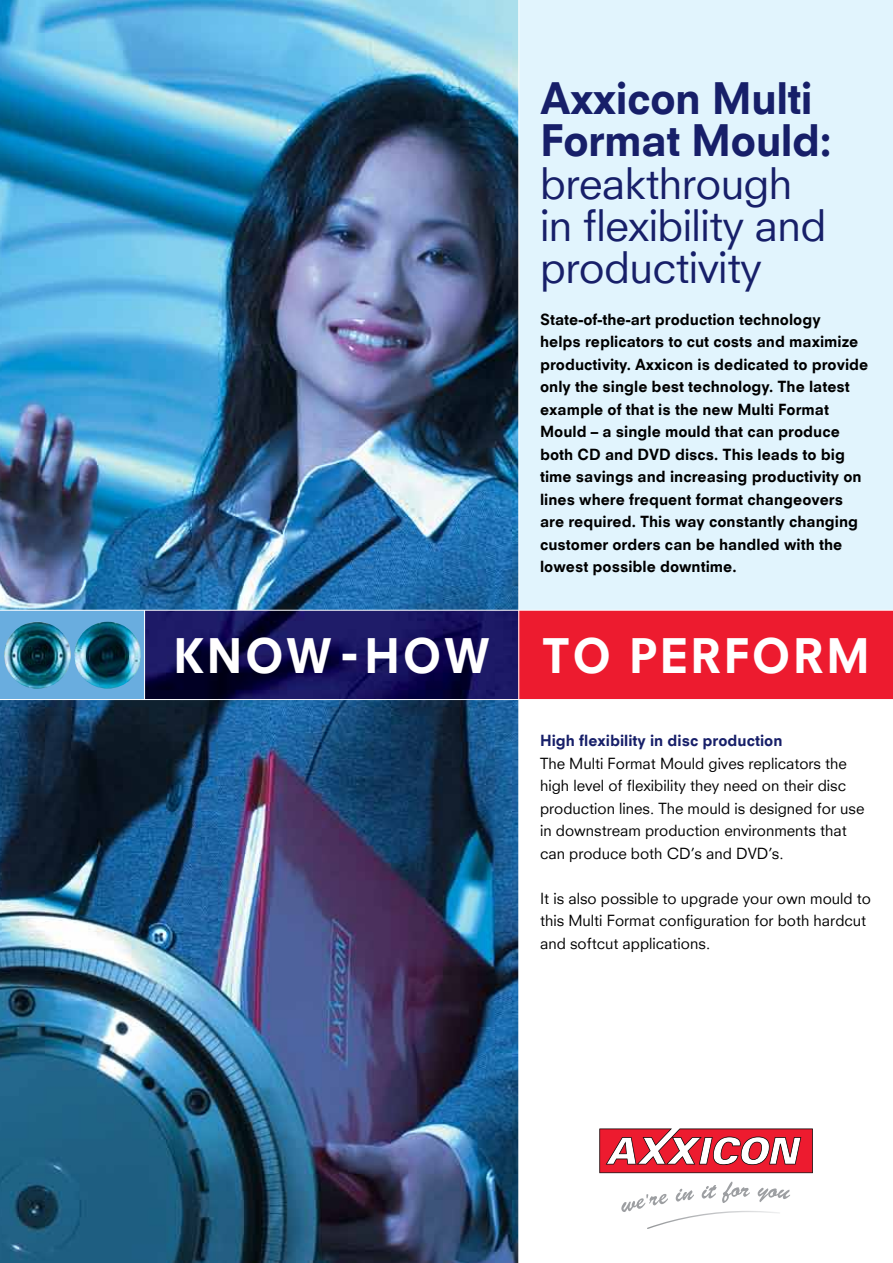
<style>
.page{position:relative;width:893px;height:1263px;background:#fff}
.page>*{position:absolute;margin:0;border:0;box-sizing:border-box;transform-origin:0 0}
.t1{font:800 46.5px "Neuzeit SLT";letter-spacing:.05em;color:#fff}
.t2{font:42.45px/42.5px "Neuzeit SLT";letter-spacing:-.015em;color:#171f69}
.t3{font:800 42.45px/42.5px "Neuzeit SLT";letter-spacing:-.015em;color:#171f69}
.t4{font:800 15px/22.5px "Neuzeit SLT";color:#000}
.t5{font:15px/22.5px "Neuzeit SLT";color:#000}
.t6{font:800 15px "Neuzeit SLT";color:#171f69}
</style>
<div class="page">
<div style="left:508px;top:0;width:385px;height:612px;background:#e1f4fd"></div>
<img style="left:0;top:0;width:518px;height:1263px">
<img style="left:145px;top:611px;width:373px;height:88px">
<svg style="left:599px;top:1128px;width:214px;height:45px"></svg>
<svg style="left:621px;top:1181px;width:169px;height:48px"></svg>
<div style="left:519px;top:610px;width:374px;height:89px;background:#ed1b2f"></div>
<div style="left:0;top:610px;width:145px;height:89px;background:#69addf"></div>
<img style="left:4px;top:622px;width:67px;height:67px;border-radius:33px">
<img style="left:74px;top:622px;width:67px;height:67px;border-radius:33px">
<hr style="left:0;top:610px;width:893px;height:1px;background:#fff">
<hr style="left:0;top:699px;width:893px;height:1px;background:#fff">
<hr style="left:144px;top:610px;width:1px;height:89px;background:#fff">
<hr style="left:518px;top:0;width:1px;height:1263px;background:#fff">
<h2 class="t3" style="left:540px;top:77px;width:293px">Axxicon M ulti<br>Format Mould:</h2>
<h2 class="t2" style="left:540px;top:161px;width:288px">breakthrough in flexibility and productivity</h2>
<p class="t4" style="left:540px;top:308px;width:330px">State-of-the-art production technology<br>helps replicators to cut costs and maximize productivity. Axxicon is dedicated to provide only the single best technology. The latest example of that is the new M ulti Format Mould – a single mould that can produce both CD and DVD discs. This leads to big time savings and increasing productivity on lines where frequent format changeovers are required. This way constantly changing customer orders can be handled with the lowest possible downtime.</p>
<h1 class="t1" style="left:173px;top:627px;width:698px">Know -how to perform</h1>
<p class="t6" style="left:540px;top:731px;width:244px">H igh flexibility in disc production</p>
<p class="t5" style="left:540px;top:752px;width:326px">The Multi Format Mould gives replicators the high level of flexibility they need on their disc production lines. The mould is designed for use in downstream production environments that can produce both CD’s and DVD’s.</p>
<p class="t5" style="left:540px;top:887px;width:333px">It is also possible to upgrade your own mould to this Multi Format configuration for both hardcut and softcut applications.</p>
</div>
